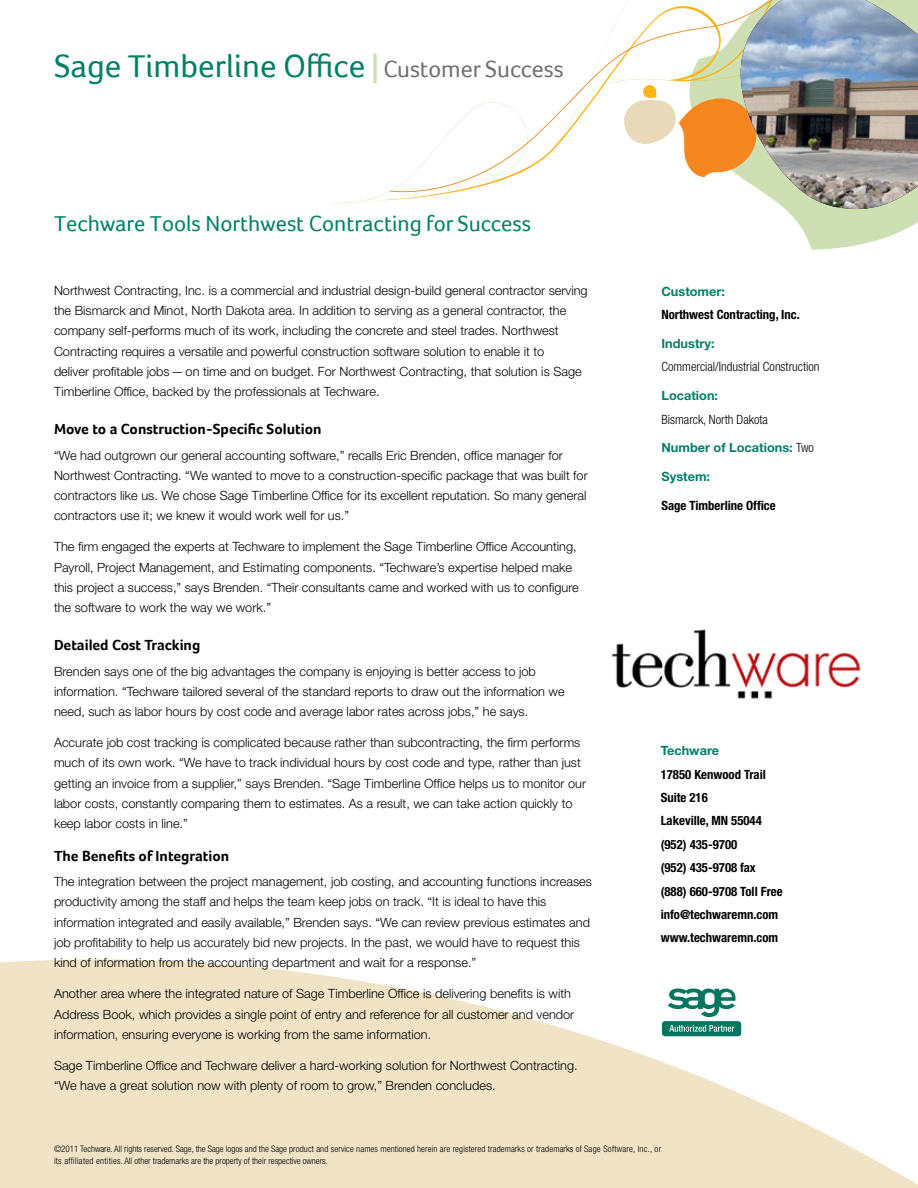
<style>
.page{position:relative;width:918px;height:1188px;background:#fff}
.page>*{position:absolute;margin:0;border:0;box-sizing:border-box;transform-origin:0 0}
.t1{font:33px "Foco";color:#008066}
.t2{font:22.5px "Foco";color:#008066}
.t3{font:700 15px "Foco";color:#000}
.t4{font:300 12.75px/20.2px "Helvetica Neue LT Std";color:#000}
.t5{font:700 condensed 12.75px/23.4px "Helvetica Neue LT Std";color:#000}
.t6{font:700 12.75px "Helvetica Neue LT Std";color:#008066}
.t7{font:300 condensed 12.75px "Helvetica Neue LT Std";color:#000}
.t8{font:300 condensed 9px/12px "Helvetica Neue LT Std";letter-spacing:.01em;color:#000}
.s1{font-family:"Helvetica Neue LT Std";font-weight:700;font-size:30px;color:#cee0b3}
.s2{font-size:24px;color:#717073}
.s3{font-weight:300;font-stretch:condensed;color:#000}
</style>
<div class="page">
<svg style="left:0;top:959px;width:918px;height:229px;fill:#f1e3c5"></svg>
<svg style="left:790px;top:214px;width:128px;height:36px;fill:#cee0b3"></svg>
<svg style="left:389px;top:82px;width:199px;height:111px"></svg>
<svg style="left:588px;top:0;width:145px;height:177px"></svg>
<img style="left:733px;top:0;width:185px;height:214px">
<div style="left:651px;top:978px;width:102px;height:71px;background:#fff"></div>
<svg style="left:668px;top:989px;width:68px;height:28px"></svg>
<div style="left:662px;top:1021px;width:79px;height:15px;background:#00765e;border-radius:3px"></div>
<svg style="left:669px;top:1025px;width:65px;height:7px"></svg>
<img style="left:611px;top:629px;width:250px;height:70px">
<h1 class="t1" style="left:54px;top:47px;width:512px">Sage Timberline Office <span class="s1">|</span> <span class="s2">Customer Success</span></h1>
<h2 class="t2" style="left:54px;top:210px;width:479px">Techware Tools Northwest Contracting for Success</h2>
<p class="t4" style="left:54px;top:280px;width:535px">Northwest Contracting, Inc. is a commercial and industrial design-build general contractor serving the Bismarck and Minot, North Dakota area. In addition to serving as a general contractor, the company self-performs much of its work, including the concrete and steel trades. Northwest Contracting requires a versatile and powerful construction software solution to enable it to<br>deliver profitable jobs—on time and on budget. For Northwest Contracting, that solution is Sage Timberline Office, backed by the professionals at Techware.</p>
<p class="t3" style="left:54px;top:420px;width:269px">Move to a Construction-Specific Solution</p>
<p class="t4" style="left:54px;top:445px;width:535px">“We had outgrown our general accounting software,” recalls Eric Brenden, office manager for Northwest Contracting. “We wanted to move to a construction-specific package that was built for contractors like us. We chose Sage Timberline Office for its excellent reputation. So many general contractors use it; we knew it would work well for us.”</p>
<p class="t4" style="left:54px;top:536px;width:526px">The firm engaged the experts at Techware to implement the Sage Timberline Office Accounting, Payroll, Project Management, and Estimating components. “Techware’s expertise helped make this project a success,” says Brenden. “Their consultants came and worked with us to configure the software to work the way we work.”</p>
<p class="t3" style="left:54px;top:636px;width:148px">Detailed Cost Tracking</p>
<p class="t4" style="left:54px;top:661px;width:512px">Brenden says one of the big advantages the company is enjoying is better access to job information. “Techware tailored several of the standard reports to draw out the information we need, such as labor hours by cost code and average labor rates across jobs,” he says.</p>
<p class="t4" style="left:54px;top:732px;width:534px">Accurate job cost tracking is complicated because rather than subcontracting, the firm performs much of its own work. “We have to track individual hours by cost code and type, rather than just getting an invoice from a supplier,” says Brenden. “Sage Timberline Office helps us to monitor our labor costs, constantly comparing them to estimates. As a result, we can take action quickly to keep labor costs in line.”</p>
<p class="t3" style="left:54px;top:847px;width:177px">The Benefits of Integration</p>
<p class="t4" style="left:54px;top:871px;width:540px">The integration between the project management, job costing, and accounting functions increases productivity among the staff and helps the team keep jobs on track. “It is ideal to have this information integrated and easily available,” Brenden says. “We can review previous estimates and job profitability to help us accurately bid new projects. In the past, we would have to request this kind of information from the accounting department and wait for a response.”</p>
<p class="t4" style="left:54px;top:983px;width:522px">Another area where the integrated nature of Sage Timberline Office is delivering benefits is with<br>Address Book, which provides a single point of entry and reference for all customer and vendor information, ensuring everyone is working from the same information.</p>
<p class="t4" style="left:54px;top:1055px;width:525px">Sage Timberline Office and Techware deliver a hard-working solution for Northwest Contracting. “We have a great solution now with plenty of room to grow,” Brenden concludes.</p>
<p class="t6" style="left:661px;top:283px;width:65px">Customer:</p>
<p class="t5" style="left:661px;top:303px;width:140px">Northwest Contracting, Inc.</p>
<p class="t6" style="left:661px;top:336px;width:55px">Industry:</p>
<p class="t7" style="left:661px;top:360px;width:160px">Commercial/Industrial Construction</p>
<p class="t6" style="left:661px;top:388px;width:58px">Location:</p>
<p class="t7" style="left:661px;top:412px;width:108px">Bismarck, North Dakota</p>
<p class="t6" style="left:661px;top:440px;width:154px">Number of Locations: <span class="s3">Two</span></p>
<p class="t6" style="left:661px;top:469px;width:50px">System:</p>
<p class="t5" style="left:661px;top:494px;width:116px">Sage Timberline Office</p>
<p class="t6" style="left:661px;top:743px;width:60px">Techware</p>
<p class="t5" style="left:661px;top:762px;width:124px">17850 Kenwood Trail<br>Suite 216<br>Lakeville, MN 55044 (952) 435-9700<br>(952) 435-9708 fax (888) 660-9708 Toll Free info@techwaremn.com www.techwaremn.com</p>
<p class="t8" style="left:54px;top:1143px;width:609px">©2011 Techware. All rights reserved. Sage, the Sage logos and the Sage product and service names mentioned herein are registered trademarks or trademarks of Sage Software, Inc., or its affiliated entities. All other trademarks are the property of their respective owners.</p>
</div>
